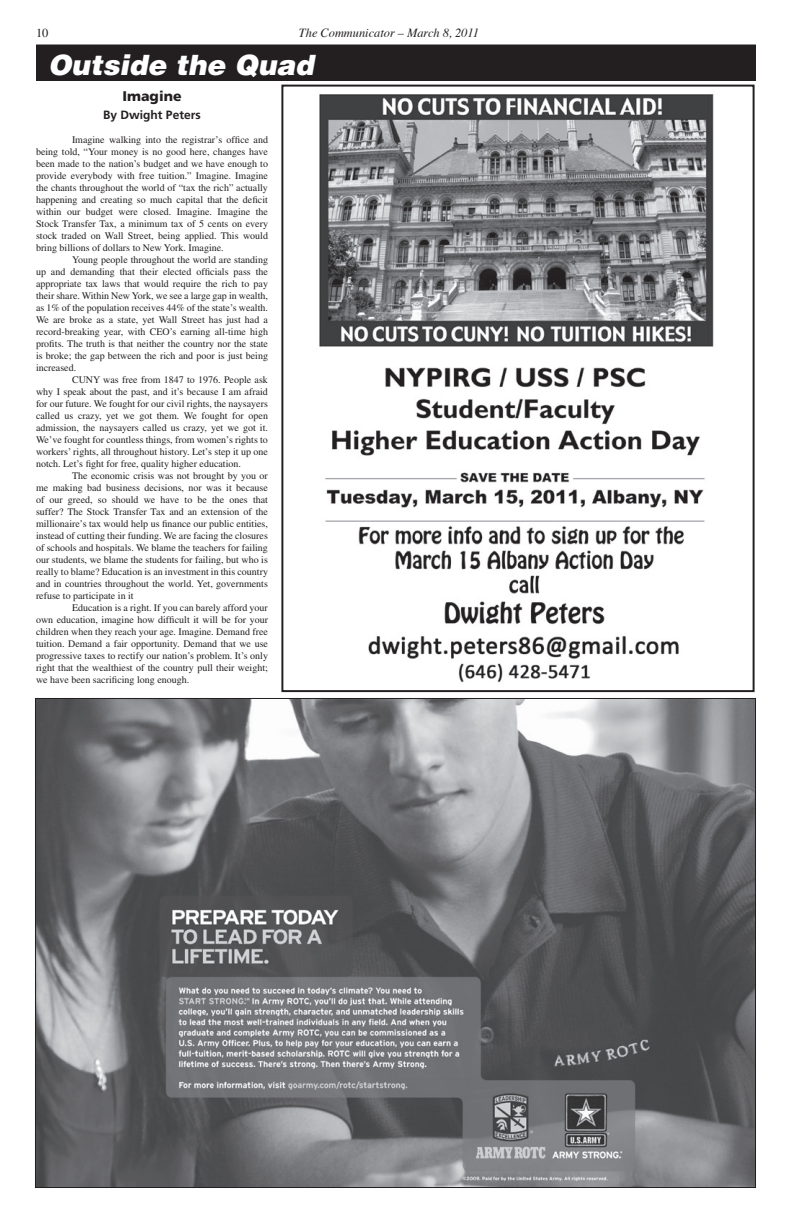
<style>
.page{position:relative;width:792px;height:1224px;background:#fff}
.page>*{position:absolute;margin:0;border:0;box-sizing:border-box;transform-origin:0 0}
.t1{font:italic 900 28px "Helvetica";color:#fff}
.t2{font:900 14px "Frutiger";color:#231f20}
.t3{font:italic 12.4px "Times";color:#231f20}
.t4{font:12.4px "Times";color:#231f20}
.t5{font:700 12px "Frutiger";color:#231f20}
.t6{font:10px/12px "Times";color:#231f20;text-align:justify}
</style>
<div class="page">
<hr style="left:36px;top:44px;width:720px;height:2px;background:#231f20">
<div style="left:36px;top:46px;width:720px;height:36px;background:#231f20"></div>
<img style="left:319px;top:94px;width:395px;height:589px">
<div style="left:281px;top:85px;width:474px;height:607px;border:2px solid #231f20"></div>
<img style="left:37px;top:700px;width:717px;height:486px">
<p class="t4" style="left:36px;top:26px;width:14px">10</p>
<p class="t3" style="left:299px;top:22px;width:181px">The Communicator – March 8, 2011</p>
<h1 class="t1" style="left:48px;top:47px;width:268px">Outside the Quad</h1>
<h2 class="t2" style="left:122px;top:87px;width:61px">Imagine</h2>
<p class="t5" style="left:103px;top:107px;width:99px">By Dwight Peters</p>
<p class="t6" style="left:36px;top:133px;width:234px;text-indent:36px">Imagine walking into the registrar’s office and being told, “Your money is no good here, changes have been made to the nation’s budget and we have enough to provide everybody with free tuition.” Imagine. Imagine the chants throughout the world of “tax the rich” actually happening and creating so much capital that the deficit within our budget were closed. Imagine. Imagine the Stock Transfer Tax, a minimum tax of 5 cents on every stock traded on Wall Street, being applied. This would bring billions of dollars to New York. Imagine.</p>
<p class="t6" style="left:36px;top:253px;width:234px;text-indent:36px">Young people throughout the world are standing up and demanding that their elected officials pass the appropriate tax laws that would require the rich to pay their share. Within New York, we see a large gap in wealth, as 1% of the population receives 44% of the state’s wealth.<br>We are broke as a state, yet Wall Street has just had a record-breaking year, with CEO’s earning all-time high profits. The truth is that neither the country nor the state is broke; the gap between the rich and poor is just being increased.</p>
<p class="t6" style="left:36px;top:373px;width:234px;text-indent:36px">CUNY was free from 1847 to 1976. People ask why I speak about the past, and it’s because I am afraid for our future. We fought for our civil rights, the naysayers called us crazy, yet we got them. We fought for open admission, the naysayers called us crazy, yet we got it.<br>We’ve fought for countless things, from women’s rights to workers’ rights, all throughout history. Let’s step it up one notch. Let’s fight for free, quality higher education.</p>
<p class="t6" style="left:36px;top:469px;width:234px;text-indent:36px">The economic crisis was not brought by you or me making bad business decisions, nor was it because of our greed, so should we have to be the ones that suffer? The Stock Transfer Tax and an extension of the millionaire’s tax would help us finance our public entities, instead of cutting their funding. We are facing the closures of schools and hospitals. We blame the teachers for failing our students, we blame the students for failing, but who is really to blame? Education is an investment in this country and in countries throughout the world. Yet, governments refuse to participate in it</p>
<p class="t6" style="left:36px;top:601px;width:234px;text-indent:36px">Education is a right. If you can barely afford your own education, imagine how difficult it will be for your children when they reach your age. Imagine. Demand free tuition. Demand a fair opportunity. Demand that we use progressive taxes to rectify our nation’s problem. It’s only right that the wealthiest of the country pull their weight; we have been sacrificing long enough.</p>
</div>
